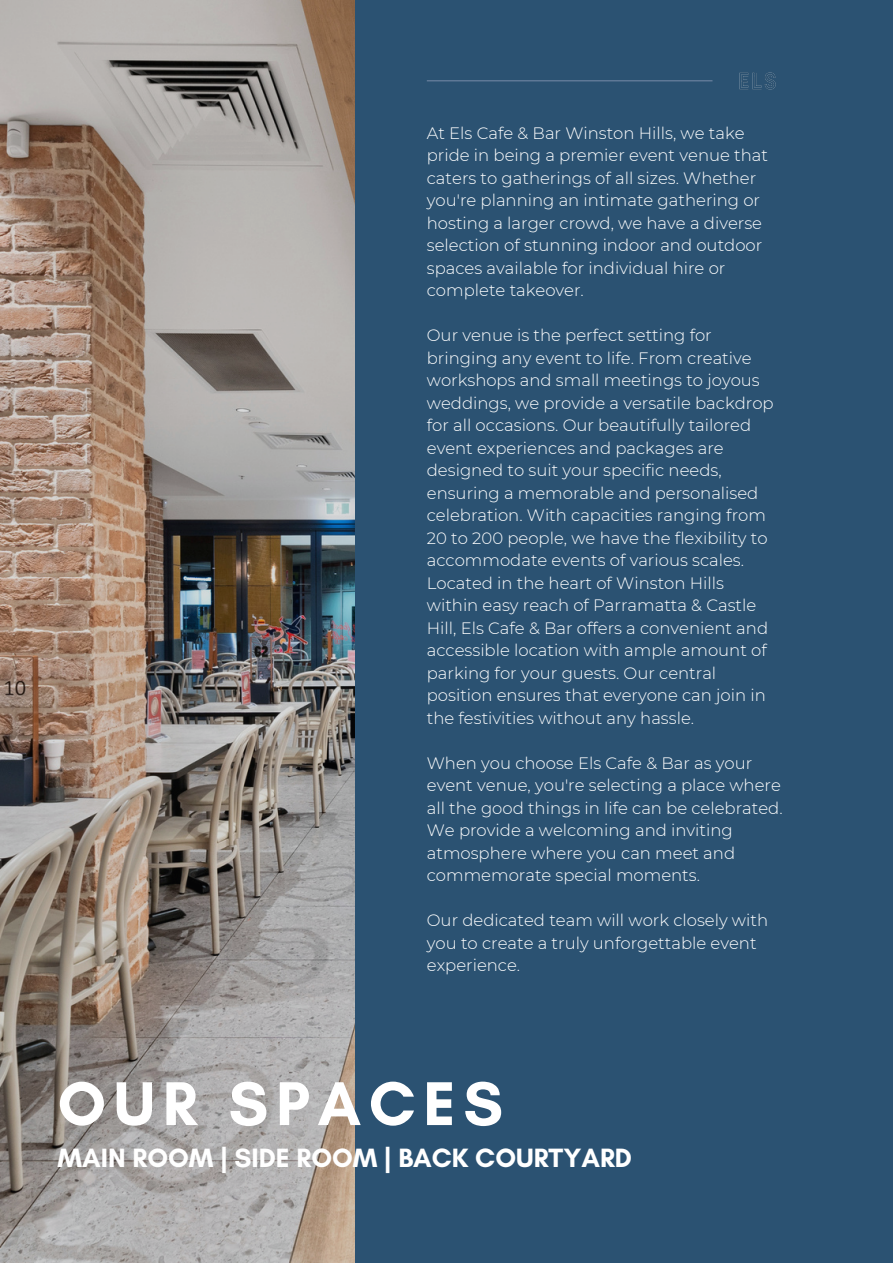
<style>
.page{position:relative;width:893px;height:1264px;background:#fff}
.page>*{position:absolute;margin:0;border:0;box-sizing:border-box;transform-origin:0 0}
.t1{font:700 63px "Glacial Indifference";letter-spacing:.125em;color:#fff}
.t2{font:700 27px "Glacial Indifference";color:#fff}
.t3{font:300 16.5px/22.5px "Montserrat";color:#fff}
</style>
<div class="page">
<div style="left:0;top:0;width:892px;height:1262px;background:#2b5272"></div>
<img style="left:0;top:0;width:354px;height:1262px">
<hr style="left:427px;top:80px;width:285px;height:1px;background:#6f85a2">
<img style="left:739px;top:72px;width:37px;height:18px">
<p class="t3" style="left:427px;top:122px;width:342px">At Els Cafe &amp; Bar Winston Hills, we take pride in being a premier event venue that caters to gatherings of all sizes. Whether you're planning an intimate gathering or hosting a larger crowd, we have a diverse selection of stunning indoor and outdoor spaces available for individual hire or complete takeover.</p>
<p class="t3" style="left:427px;top:324px;width:348px">Our venue is the perfect setting for bringing any event to life. From creative workshops and small meetings to joyous weddings, we provide a versatile backdrop for all occasions. Our beautifully tailored event experiences and packages are designed to suit your specific needs, ensuring a memorable and personalised celebration. With capacities ranging from 20 to 200 people, we have the flexibility to accommodate events of various scales.</p>
<p class="t3" style="left:427px;top:571px;width:343px">Located in the heart of Winston Hills within easy reach of Parramatta &amp; Castle Hill, Els Cafe &amp; Bar offers a convenient and accessible location with ample amount of parking for your guests. Our central position ensures that everyone can join in the festivities without any hassle.</p>
<p class="t3" style="left:427px;top:751px;width:357px">When you choose Els Cafe &amp; Bar as your event venue, you're selecting a place where all the good things in life can be celebrated.</p>
<p class="t3" style="left:427px;top:818px;width:310px">We provide a welcoming and inviting atmosphere where you can meet and commemorate special moments.</p>
<p class="t3" style="left:427px;top:908px;width:343px">Our dedicated team will work closely with you to create a truly unforgettable event experience.</p>
<p class="t1" style="left:58px;top:1065px;width:447px">OUR SPACES</p>
<p class="t2" style="left:58px;top:1141px;width:576px">MAIN ROOM | SIDE ROOM | BACK COURTYARD</p>
</div>
